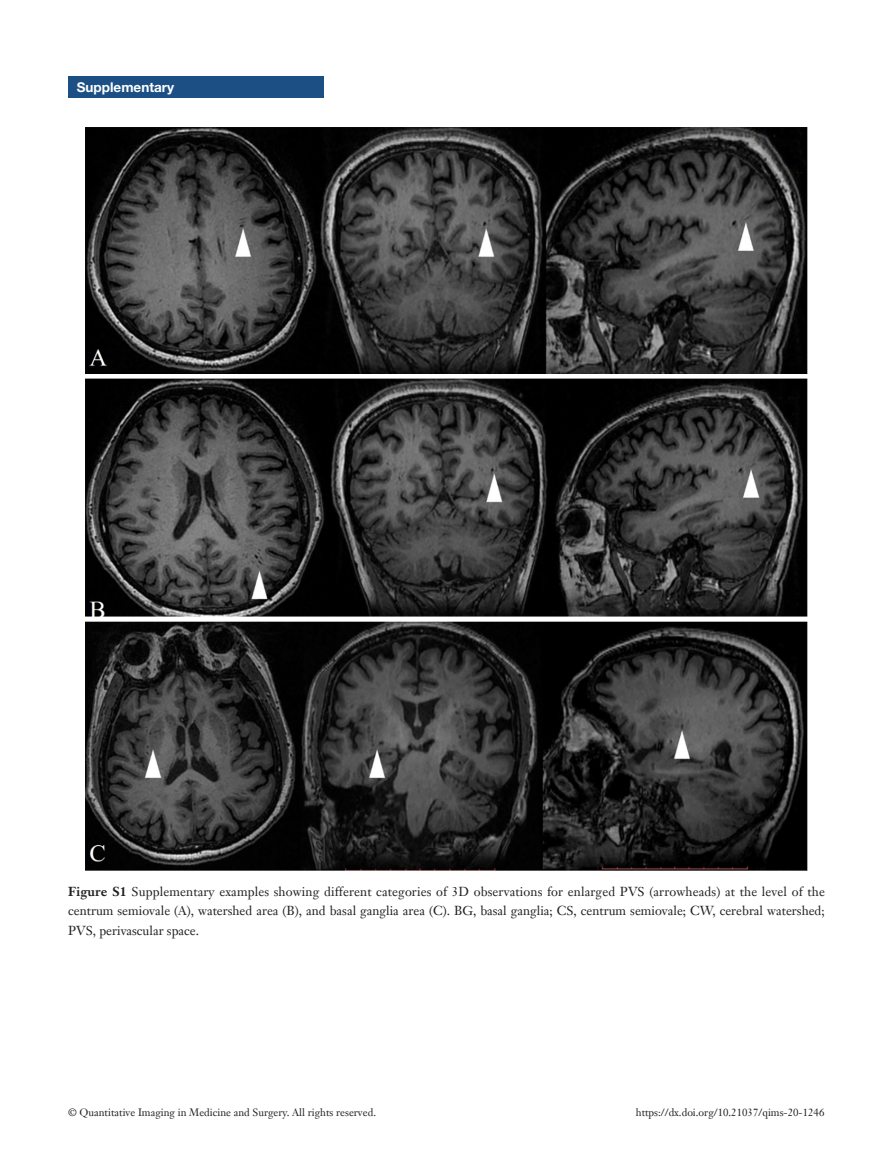
<style>
.page{position:relative;width:893px;height:1170px;background:#fff}
.page>*{position:absolute;margin:0;border:0;box-sizing:border-box;transform-origin:0 0}
.栏目{font:700 13.5px "Helvetica Neue LT Pro";color:#fff}
.t1{font:12.75px/19.5px "Janson Text LT";color:#231f20;text-align:justify}
.t2{font:10.5px "Janson Text LT";color:#231f20}
.s1{font-weight:700}
</style>
<div class="page">
<div style="left:68px;top:77px;width:256px;height:21px;background:#1c5085"></div>
<img style="left:85px;top:128px;width:723px;height:742px">
<p class="栏目" style="left:77px;top:79px;width:99px">Supplementary</p>
<p class="t1" style="left:68px;top:881px;width:758px"><span class="s1">Figure S1</span> Supplementary examples showing different categories of 3D observations for enlarged PVS (arrowheads) at the level of the centrum semiovale (A), watershed area (B), and basal ganglia area (C). BG, basal ganglia; CS, centrum semiovale; CW, cerebral watershed; PVS, perivascular space.</p>
<p class="t2" style="left:68px;top:1105px;width:310px">© Quantitative Imaging in Medicine and Surgery. All rights reserved.</p>
<p class="t2" style="left:636px;top:1105px;width:190px">https://dx.doi.org/10.21037/qims-20-1246</p>
</div>
